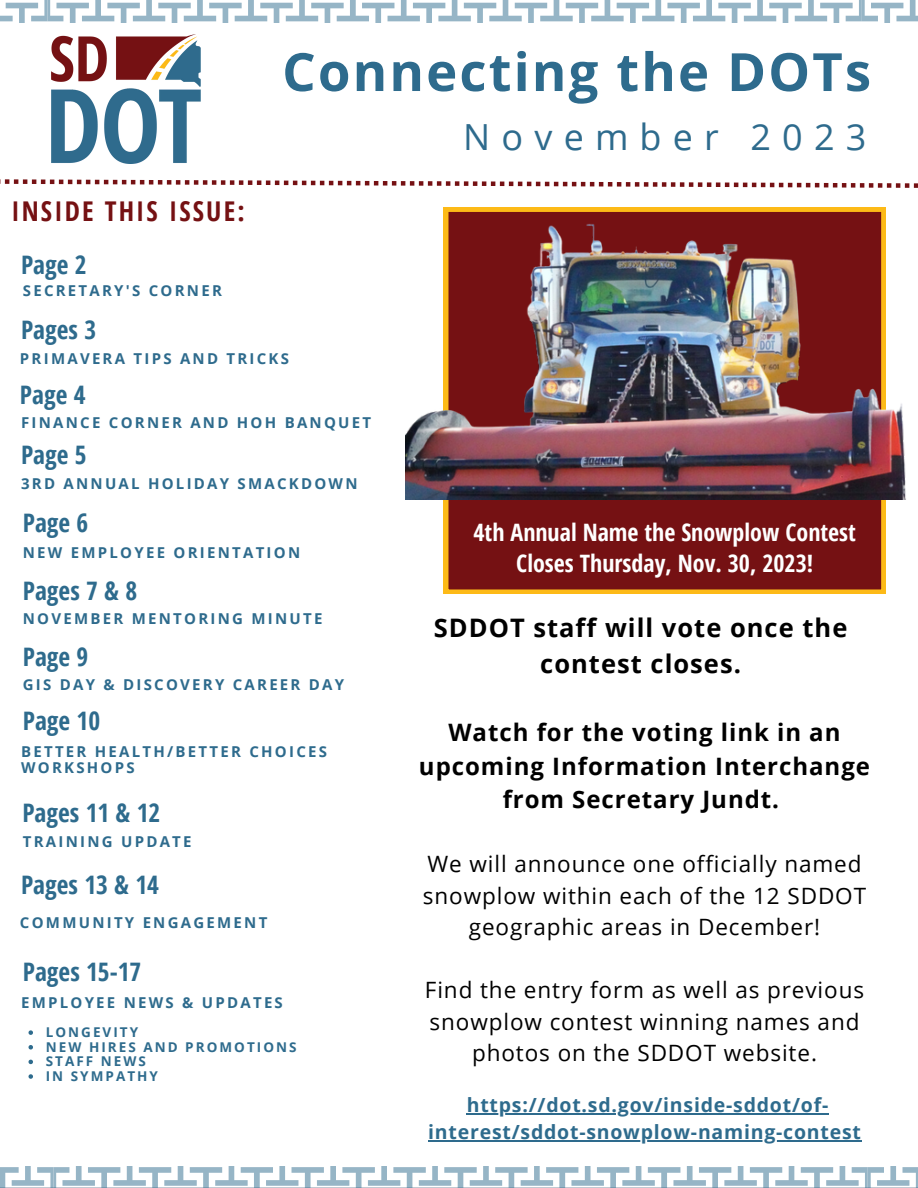
<style>
.page{position:relative;width:918px;height:1188px;background:#fff}
.page>*{position:absolute;margin:0;border:0;box-sizing:border-box;transform-origin:0 0}
.t1{font:700 52.8px "Open Sans";letter-spacing:.04em;color:#2e6b8d}
.t2{font:36px "Open Sans";letter-spacing:.31em;color:#2e6b8d}
.t3{font:700 27.3px "Open Sans Condensed";letter-spacing:.08em;color:#751113}
.t4{font:700 25.5px "Open Sans Condensed";color:#2e6b8d}
.t5{font:700 25.5px "Open Sans";letter-spacing:.04em;color:#000}
.t6{font:700 24px/33.8px "Open Sans";letter-spacing:.04em;color:#000;text-align:center}
.t7{font:700 24px/30.3px "Open Sans Condensed";color:#fff;text-align:center}
.t8{font:22.5px/31.5px "Open Sans";letter-spacing:.04em;color:#000;text-align:center}
.t9{font:700 19.5px/27px "Open Sans";letter-spacing:.04em;color:#2e6b8d;text-align:center}
.t10{font:700 15px/15.8px "Open Sans";letter-spacing:.15em;color:#2e6b8d}
.t11{font:700 13.5px "Open Sans";letter-spacing:.15em;color:#2e6b8d}
</style>
<div class="page">
<svg style="left:0;top:1166px;width:918px;height:22px"></svg>
<svg style="left:0;top:0;width:918px;height:22px"></svg>
<img style="left:51px;top:34px;width:150px;height:130px">
<svg style="left:444px;top:207px;width:442px;height:387px;background:#842413"></svg>
<svg style="left:0;top:179px;width:918px;height:9px"></svg>
<img style="left:406px;top:212px;width:500px;height:288px">
<svg style="left:29px;top:1030px;width:4px;height:5px"></svg>
<svg style="left:29px;top:1045px;width:4px;height:5px"></svg>
<svg style="left:29px;top:1060px;width:4px;height:4px"></svg>
<svg style="left:29px;top:1074px;width:4px;height:5px"></svg>
<hr style="left:467px;top:1113px;width:362px;height:1px;background:#2e6b8d">
<hr style="left:428px;top:1140px;width:434px;height:1px;background:#2e6b8d">
<p class="t3" style="left:11px;top:192px;width:235px">INSIDE THIS ISSUE:</p>
<p class="t4" style="left:21px;top:247px;width:67px">Page 2</p>
<p class="t10" style="left:23px;top:283px;width:201px">SECRETARY'S CORNER</p>
<p class="t4" style="left:21px;top:312px;width:77px">Pages 3</p>
<p class="t1" style="left:282px;top:35px;width:590px">Connecting the DOTs</p>
<p class="t2" style="left:463px;top:111px;width:405px">November 2023</p>
<p class="t10" style="left:20px;top:350px;width:271px">PRIMAVERA TIPS AND TRICKS</p>
<p class="t4" style="left:20px;top:377px;width:67px">Page 4</p>
<p class="t4" style="left:21px;top:437px;width:67px">Page 5</p>
<p class="t10" style="left:21px;top:414px;width:352px">FINANCE CORNER AND HOH BANQUET</p>
<p class="t10" style="left:21px;top:475px;width:338px">3RD ANNUAL HOLIDAY SMACKDOWN</p>
<p class="t4" style="left:23px;top:505px;width:67px">Page 6</p>
<p class="t10" style="left:23px;top:544px;width:279px">NEW EMPLOYEE ORIENTATION</p>
<p class="t4" style="left:23px;top:573px;width:116px">Pages 7 &amp; 8</p>
<p class="t10" style="left:23px;top:611px;width:301px">NOVEMBER MENTORING MINUTE</p>
<p class="t4" style="left:23px;top:639px;width:67px">Page 9</p>
<p class="t4" style="left:23px;top:703px;width:79px">Page 10</p>
<p class="t10" style="left:23px;top:676px;width:323px">GIS DAY &amp; DISCOVERY CAREER DAY</p>
<p class="t10" style="left:21px;top:743px;width:307px">BETTER HEALTH/BETTER CHOICES<br>WORKSHOPS</p>
<p class="t4" style="left:22px;top:795px;width:139px">Pages 11 &amp; 12</p>
<p class="t10" style="left:23px;top:833px;width:170px">TRAINING UPDATE</p>
<p class="t4" style="left:21px;top:866px;width:139px">Pages 13 &amp; 14</p>
<p class="t10" style="left:20px;top:915px;width:249px">COMMUNITY ENGAGEMENT</p>
<p class="t4" style="left:23px;top:954px;width:120px">Pages 15-17</p>
<p class="t10" style="left:21px;top:994px;width:263px">EMPLOYEE NEWS &amp; UPDATES</p>
<p class="t11" style="left:46px;top:1023px;width:94px">LONGEVITY</p>
<p class="t11" style="left:46px;top:1037px;width:252px">NEW HIRES AND PROMOTIONS</p>
<p class="t11" style="left:46px;top:1052px;width:102px">STAFF NEWS</p>
<p class="t11" style="left:46px;top:1067px;width:114px">IN SYMPATHY</p>
<p class="t7" style="left:474px;top:517px;width:384px">4th Annual Name the Snowplow Contest<br>Closes Thursday, Nov. 30, 2023!</p>
<p class="t5" style="left:434px;top:610px;width:415px">SDDOT staff will vote once the</p>
<p class="t5" style="left:540px;top:646px;width:202px">contest closes.</p>
<p class="t6" style="left:419px;top:715px;width:453px">Watch for the voting link in an upcoming Information Interchange from Secretary Jundt.</p>
<p class="t8" style="left:423px;top:848px;width:445px">We will announce one officially named snowplow within each of the 12 SDDOT geographic areas in December!</p>
<p class="t8" style="left:425px;top:974px;width:441px">Find the entry form as well as previous snowplow contest winning names and photos on the SDDOT website.</p>
<p class="t9" style="left:428px;top:1091px;width:434px">https://dot.sd.gov/inside-sddot/of&shy;interest/sddot-snowplow-naming-contest</p>
</div>
